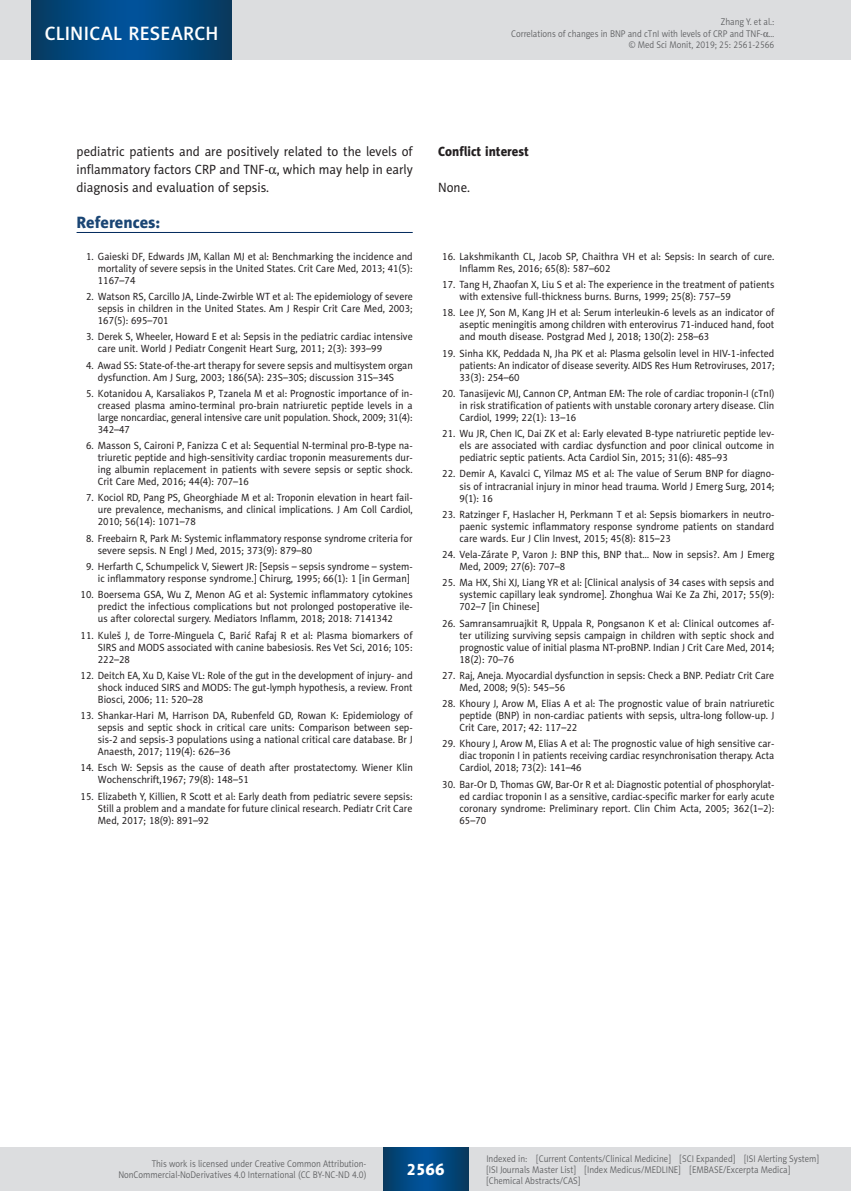
<style>
.page{position:relative;width:851px;height:1191px;background:#fff}
.page>*{position:absolute;margin:0;border:0;box-sizing:border-box;transform-origin:0 0}
.t1{font:19.5px "Naomi Sans EFN Medium";letter-spacing:.015em;color:#fff}
.MSM_Referencje_Tytul{font:16.5px "Naomi Sans EFN Heavy";color:#1a4574}
.t2{font:16.5px "Naomi Sans EFN Heavy";color:#fff}
.MSM_Body{font:13.5px/18px "Naomi Sans EFN";color:#231f20;text-align:justify;scale:.95 1}
.MSM_Headline_2{font:13.5px "Naomi Sans EFN Heavy";color:#231f20;scale:.95 1}
.MSM_Referencje_punkt{font:10.5px/12px "Naomi Sans EFN";color:#231f20;text-align:justify;scale:.95 1}
.MSM_Referencje_punkt-2{font:10.5px/12px "Naomi Sans EFN";color:#231f20;scale:.94 1}
.t3{font:9.75px/11.2px "Naomi Sans EFN Light";color:#57585a;text-align:right;scale:.9 1}
.s1{font-family:"Standard Sym L"}
</style>
<div class="page">
<hr style="left:77px;top:232px;width:335px;height:1px;background:#00295c">
<div style="left:0;top:1148px;width:850px;height:43px;background:#dcdddf"></div>
<svg style="left:383px;top:1147px;width:85px;height:43px"></svg>
<div style="left:0;top:0;width:850px;height:60px;background:#dcdddf"></div>
<svg style="left:32px;top:0;width:200px;height:60px"></svg>
<h1 class="t1" style="left:45px;top:22px;width:175px">CLINICAL RESEARCH</h1>
<p class="t3" style="left:511px;top:16px;width:294px">Zhang Y. et al.:<br>Correlations of changes in BNP and cTnI with levels of CRP and TNF-<span class="s1">a</span>… © Med Sci Monit, 2019; 25: 2561-2566</p>
<p class="MSM_Body" style="left:77px;top:142px;width:355px">pediatric patients and are positively related to the levels of inflammatory factors CRP and TNF-<span class="s1">a</span>, which may help in early diagnosis and evaluation of sepsis.</p>
<p class="MSM_Referencje_Tytul" style="left:77px;top:212px;width:85px">References:</p>
<p class="MSM_Referencje_punkt" style="left:98px;top:250px;width:333px;text-indent:-12px">1. Gaieski DF, Edwards JM, Kallan MJ et al: Benchmarking the incidence and mortality of severe sepsis in the United States. Crit Care Med, 2013; 41(5):<br>1167–74</p>
<p class="MSM_Referencje_punkt" style="left:98px;top:291px;width:333px;text-indent:-12px">2. Watson RS, Carcillo JA, Linde-Zwirble WT et al: The epidemiology of severe sepsis in children in the United States. Am J Respir Crit Care Med, 2003; 167(5): 695–701</p>
<p class="MSM_Referencje_punkt" style="left:98px;top:331px;width:333px;text-indent:-12px">3. Derek S, Wheeler, Howard E et al: Sepsis in the pediatric cardiac intensive care unit. World J Pediatr Congenit Heart Surg, 2011; 2(3): 393–99</p>
<p class="MSM_Referencje_punkt-2" style="left:98px;top:359px;width:336px;text-indent:-12px">4. Awad SS: State-of-the-art therapy for severe sepsis and multisystem organ dysfunction. Am J Surg, 2003; 186(5A): 23S–30S; discussion 31S–34S</p>
<p class="MSM_Referencje_punkt" style="left:98px;top:387px;width:333px;text-indent:-12px">5. Kotanidou A, Karsaliakos P, Tzanela M et al: Prognostic importance of in&shy;creased plasma amino-terminal pro-brain natriuretic peptide levels in a large noncardiac, general intensive care unit population. Shock, 2009; 31(4):<br>342–47</p>
<p class="MSM_Referencje_punkt" style="left:98px;top:440px;width:333px;text-indent:-12px">6. Masson S, Caironi P, Fanizza C et al: Sequential N-terminal pro-B-type na&shy;triuretic peptide and high-sensitivity cardiac troponin measurements dur&shy;ing albumin replacement in patients with severe sepsis or septic shock.<br>Crit Care Med, 2016; 44(4): 707–16</p>
<p class="MSM_Referencje_punkt" style="left:98px;top:492px;width:333px;text-indent:-12px">7. Kociol RD, Pang PS, Gheorghiade M et al: Troponin elevation in heart fail&shy;ure prevalence, mechanisms, and clinical implications. J Am Coll Cardiol, 2010; 56(14): 1071–78</p>
<p class="MSM_Referencje_punkt-2" style="left:98px;top:532px;width:336px;text-indent:-12px">8. Freebairn R, Park M: Systemic inflammatory response syndrome criteria for severe sepsis. N Engl J Med, 2015; 373(9): 879–80</p>
<p class="MSM_Referencje_punkt" style="left:86px;top:560px;width:345px;text-align:right">9. Herfarth C, Schumpelick V, Siewert JR: [Sepsis – sepsis syndrome – system&shy;ic inflammatory response syndrome.] Chirurg, 1995; 66(1): 1 [in German]</p>
<p class="MSM_Referencje_punkt" style="left:98px;top:589px;width:333px;text-indent:-17px">10. Boersema GSA, Wu Z, Menon AG et al: Systemic inflammatory cytokines predict the infectious complications but not prolonged postoperative ile&shy;us after colorectal surgery. Mediators Inflamm, 2018; 2018: 7141342</p>
<p class="MSM_Referencje_punkt" style="left:98px;top:629px;width:333px;text-indent:-17px">11. Kuleš J, de Torre-Minguela C, Barić Rafaj R et al: Plasma biomarkers of SIRS and MODS associated with canine babesiosis. Res Vet Sci, 2016; 105:<br>222–28</p>
<p class="MSM_Referencje_punkt-2" style="left:98px;top:669px;width:336px;text-align:justify;text-indent:-17px">12. Deitch EA, Xu D, Kaise VL: Role of the gut in the development of injury- and shock induced SIRS and MODS: The gut-lymph hypothesis, a review. Front Biosci, 2006; 11: 520–28</p>
<p class="MSM_Referencje_punkt" style="left:98px;top:709px;width:333px;text-indent:-17px">13. Shankar-Hari M, Harrison DA, Rubenfeld GD, Rowan K: Epidemiology of sepsis and septic shock in critical care units: Comparison between sep&shy;sis-2 and sepsis-3 populations using a national critical care database. Br J Anaesth, 2017; 119(4): 626–36</p>
<p class="MSM_Referencje_punkt" style="left:98px;top:762px;width:333px;text-indent:-17px">14. Esch W: Sepsis as the cause of death after prostatectomy. Wiener Klin<br>Wochenschrift,1967; 79(8): 148–51</p>
<p class="MSM_Referencje_punkt" style="left:98px;top:790px;width:333px;text-indent:-17px">15. Elizabeth Y, Killien, R Scott et al: Early death from pediatric severe sepsis:<br>Still a problem and a mandate for future clinical research. Pediatr Crit Care Med, 2017; 18(9): 891–92</p>
<p class="MSM_Headline_2" style="left:438px;top:143px;width:97px">Conflict interest</p>
<p class="MSM_Body" style="left:438px;top:178px;width:35px">None.</p>
<p class="MSM_Referencje_punkt" style="left:459px;top:250px;width:333px;text-indent:-17px">16. Lakshmikanth CL, Jacob SP, Chaithra VH et al: Sepsis: In search of cure.<br>Inflamm Res, 2016; 65(8): 587–602</p>
<p class="MSM_Referencje_punkt" style="left:459px;top:279px;width:333px;text-indent:-17px">17. Tang H, Zhaofan X, Liu S et al: The experience in the treatment of patients with extensive full-thickness burns. Burns, 1999; 25(8): 757–59</p>
<p class="MSM_Referencje_punkt" style="left:459px;top:307px;width:333px;text-indent:-17px">18. Lee JY, Son M, Kang JH et al: Serum interleukin-6 levels as an indicator of aseptic meningitis among children with enterovirus 71-induced hand, foot and mouth disease. Postgrad Med J, 2018; 130(2): 258–63</p>
<p class="MSM_Referencje_punkt" style="left:459px;top:347px;width:333px;text-indent:-17px">19. Sinha KK, Peddada N, Jha PK et al: Plasma gelsolin level in HIV-1-infected patients: An indicator of disease severity. AIDS Res Hum Retroviruses, 2017; 33(3): 254–60</p>
<p class="MSM_Referencje_punkt-2" style="left:459px;top:387px;width:336px;text-align:justify;text-indent:-17px">20. Tanasijevic MJ, Cannon CP, Antman EM: The role of cardiac troponin-I (cTnI) in risk stratification of patients with unstable coronary artery disease. Clin Cardiol, 1999; 22(1): 13–16</p>
<p class="MSM_Referencje_punkt" style="left:459px;top:428px;width:333px;text-indent:-17px">21. Wu JR, Chen IC, Dai ZK et al: Early elevated B-type natriuretic peptide lev&shy;els are associated with cardiac dysfunction and poor clinical outcome in pediatric septic patients. Acta Cardiol Sin, 2015; 31(6): 485–93</p>
<p class="MSM_Referencje_punkt" style="left:459px;top:468px;width:333px;text-indent:-17px">22. Demir A, Kavalci C, Yilmaz MS et al: The value of Serum BNP for diagno&shy;sis of intracranial injury in minor head trauma. World J Emerg Surg, 2014; 9(1): 16</p>
<p class="MSM_Referencje_punkt" style="left:459px;top:508px;width:333px;text-indent:-17px">23. Ratzinger F, Haslacher H, Perkmann T et al: Sepsis biomarkers in neutro&shy;paenic systemic inflammatory response syndrome patients on standard care wards. Eur J Clin Invest, 2015; 45(8): 815–23</p>
<p class="MSM_Referencje_punkt" style="left:459px;top:548px;width:333px;text-indent:-17px">24. Vela-Zárate P, Varon J: BNP this, BNP that… Now in sepsis?. Am J Emerg<br>Med, 2009; 27(6): 707–8</p>
<p class="MSM_Referencje_punkt" style="left:459px;top:577px;width:333px;text-indent:-17px">25. Ma HX, Shi XJ, Liang YR et al: [Clinical analysis of 34 cases with sepsis and systemic capillary leak syndrome]. Zhonghua Wai Ke Za Zhi, 2017; 55(9):<br>702–7 [in Chinese]</p>
<p class="MSM_Referencje_punkt" style="left:459px;top:617px;width:333px;text-indent:-17px">26. Samransamruajkit R, Uppala R, Pongsanon K et al: Clinical outcomes af&shy;ter utilizing surviving sepsis campaign in children with septic shock and prognostic value of initial plasma NT-proBNP. Indian J Crit Care Med, 2014; 18(2): 70–76</p>
<p class="MSM_Referencje_punkt-2" style="left:459px;top:669px;width:336px;text-indent:-17px">27. Raj, Aneja. Myocardial dysfunction in sepsis: Check a BNP. Pediatr Crit Care<br>Med, 2008; 9(5): 545–56</p>
<p class="MSM_Referencje_punkt" style="left:459px;top:697px;width:333px;text-indent:-17px">28. Khoury J, Arow M, Elias A et al: The prognostic value of brain natriuretic peptide (BNP) in non-cardiac patients with sepsis, ultra-long follow-up. J Crit Care, 2017; 42: 117–22</p>
<p class="MSM_Referencje_punkt" style="left:459px;top:738px;width:333px;text-indent:-17px">29. Khoury J, Arow M, Elias A et al: The prognostic value of high sensitive car&shy;diac troponin I in patients receiving cardiac resynchronisation therapy. Acta Cardiol, 2018; 73(2): 141–46</p>
<p class="MSM_Referencje_punkt-2" style="left:459px;top:778px;width:336px;text-align:justify;text-indent:-17px">30. Bar-Or D, Thomas GW, Bar-Or R et al: Diagnostic potential of phosphorylat&shy;ed cardiac troponin I as a sensitive, cardiac-specific marker for early acute coronary syndrome: Preliminary report. Clin Chim Acta, 2005; 362(1–2):<br>65–70</p>
<p class="t3" style="left:118px;top:1158px;width:277px">This work is licensed under Creative Common Attribution-<br>NonCommercial-NoDerivatives 4.0 International (CC BY-NC-ND 4.0)</p>
<h2 class="t2" style="left:406px;top:1159px;width:40px">2566</h2>
<p class="t3" style="left:486px;top:1152px;width:371px;text-align:left">Indexed in: [Current Contents/Clinical Medicine] [SCI Expanded] [ISI Alerting System] [ISI Journals Master List] [Index Medicus/MEDLINE] [EMBASE/Excerpta Medica] [Chemical Abstracts/CAS]</p>
</div>
